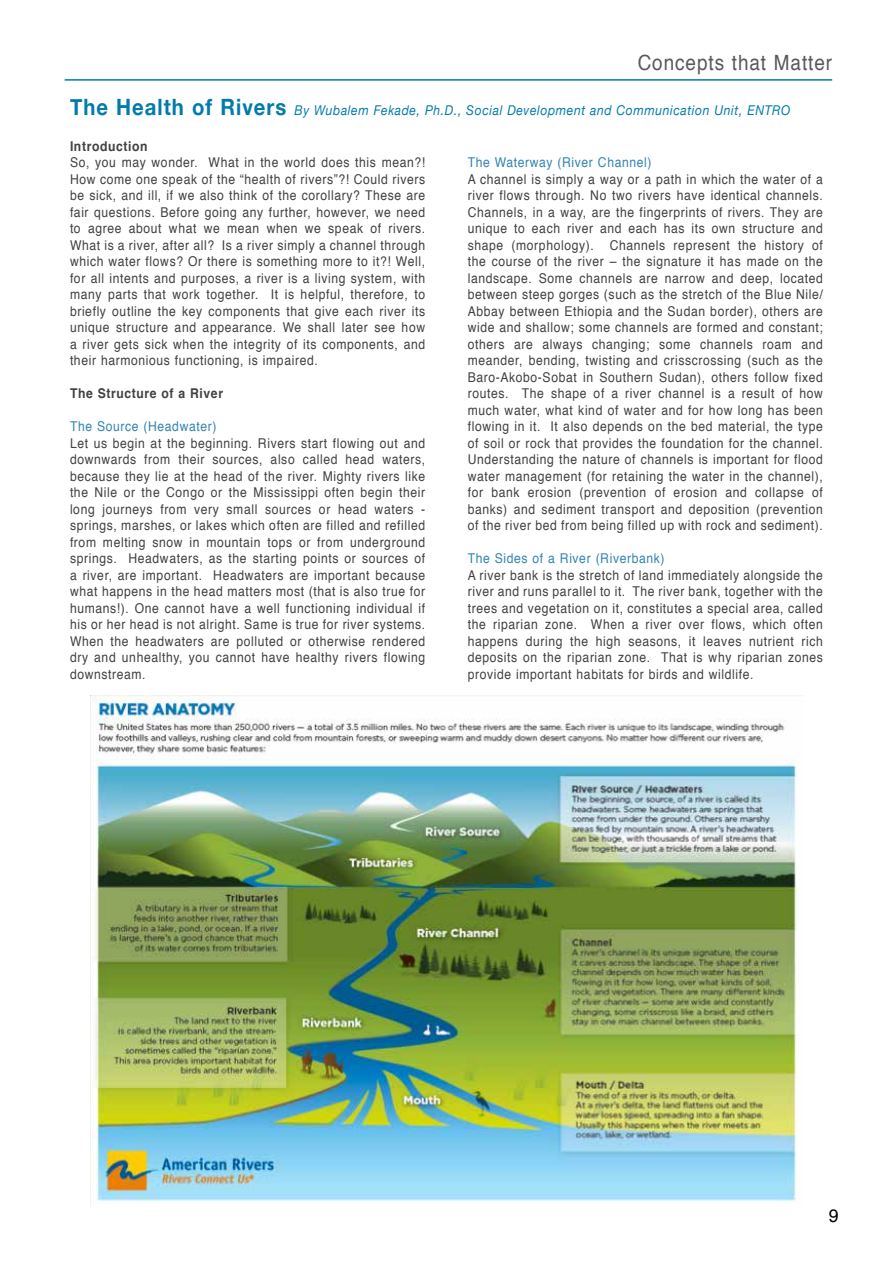
<style>
.page{position:relative;width:893px;height:1263px;background:#fff}
.page>*{position:absolute;margin:0;border:0;box-sizing:border-box;transform-origin:0 0}
.t1{font:21px "Helvetica";letter-spacing:.05em;color:#58595b;scale:.9 1}
.t2{font:18px "Helvetica";color:#000}
.t3{font:13.5px/16.5px "Helvetica";letter-spacing:.05em;color:#414042;text-align:justify;scale:.9 1}
.t4{font:italic 13.5px "Helvetica Neue";letter-spacing:.05em;color:#007bac;scale:.9 1}
.t5{font:13.5px "Helvetica";letter-spacing:.05em;color:#3384b2;scale:.9 1}
.t6{font:700 13.5px "Helvetica";letter-spacing:.05em;color:#414042;scale:.9 1}
.s1{font-weight:700;font-style:normal;font-size:22.5px}
</style>
<div class="page">
<hr style="left:65px;top:79px;width:767px;height:2px;background:#007bac">
<img style="left:90px;top:695px;width:707px;height:512px">
<h1 class="t1" style="left:638px;top:46px;width:218px">Concepts that Matter</h1>
<p class="t4" style="left:70px;top:103px;width:802px"><span class="s1">The Health of Rivers</span> By Wubalem Fekade, Ph.D., Social Development and Communication Unit, ENTRO</p>
<p class="t6" style="left:70px;top:135px;width:88px">Introduction</p>
<p class="t3" style="left:70px;top:155px;width:396px">So, you may wonder. What in the world does this mean?!<br>How come one speak of the “health of rivers”?! Could rivers be sick, and ill, if we also think of the corollary? These are fair questions. Before going any further, however, we need to agree about what we mean when we speak of rivers.<br>What is a river, after all? Is a river simply a channel through which water flows? Or there is something more to it?! Well, for all intents and purposes, a river is a living system, with many parts that work together. It is helpful, therefore, to briefly outline the key components that give each river its unique structure and appearance. We shall later see how a river gets sick when the integrity of its components, and their harmonious functioning, is impaired.</p>
<p class="t6" style="left:70px;top:383px;width:172px">The Structure of a River</p>
<p class="t5" style="left:70px;top:416px;width:164px">The Source (Headwater)</p>
<p class="t3" style="left:70px;top:435px;width:396px">Let us begin at the beginning. Rivers start flowing out and downwards from their sources, also called head waters, because they lie at the head of the river. Mighty rivers like the Nile or the Congo or the Mississippi often begin their long journeys from very small sources or head waters - springs, marshes, or lakes which often are filled and refilled from melting snow in mountain tops or from underground springs. Headwaters, as the starting points or sources of a river, are important. Headwaters are important because what happens in the head matters most (that is also true for humans!). One cannot have a well functioning individual if his or her head is not alright. Same is true for river systems.<br>When the headwaters are polluted or otherwise rendered dry and unhealthy, you cannot have healthy rivers flowing downstream.</p>
<p class="t5" style="left:468px;top:152px;width:206px">The Waterway (River Channel)</p>
<p class="t3" style="left:468px;top:171px;width:396px">A channel is simply a way or a path in which the water of a river flows through. No two rivers have identical channels.<br>Channels, in a way, are the fingerprints of rivers. They are unique to each river and each has its own structure and shape (morphology). Channels represent the history of the course of the river – the signature it has made on the landscape. Some channels are narrow and deep, located between steep gorges (such as the stretch of the Blue Nile/ Abbay between Ethiopia and the Sudan border), others are wide and shallow; some channels are formed and constant; others are always changing; some channels roam and meander, bending, twisting and crisscrossing (such as the Baro-Akobo-Sobat in Southern Sudan), others follow fixed routes. The shape of a river channel is a result of how much water, what kind of water and for how long has been flowing in it. It also depends on the bed material, the type of soil or rock that provides the foundation for the channel.<br>Understanding the nature of channels is important for flood water management (for retaining the water in the channel), for bank erosion (prevention of erosion and collapse of banks) and sediment transport and deposition (prevention of the river bed from being filled up with rock and sediment).</p>
<p class="t5" style="left:468px;top:548px;width:220px">The Sides of a River (Riverbank)</p>
<p class="t3" style="left:468px;top:567px;width:396px">A river bank is the stretch of land immediately alongside the river and runs parallel to it. The river bank, together with the trees and vegetation on it, constitutes a special area, called the riparian zone. When a river over flows, which often happens during the high seasons, it leaves nutrient rich deposits on the riparian zone. That is why riparian zones provide important habitats for birds and wildlife.</p>
<h2 class="t2" style="left:829px;top:1202px;width:12px">9</h2>
</div>
